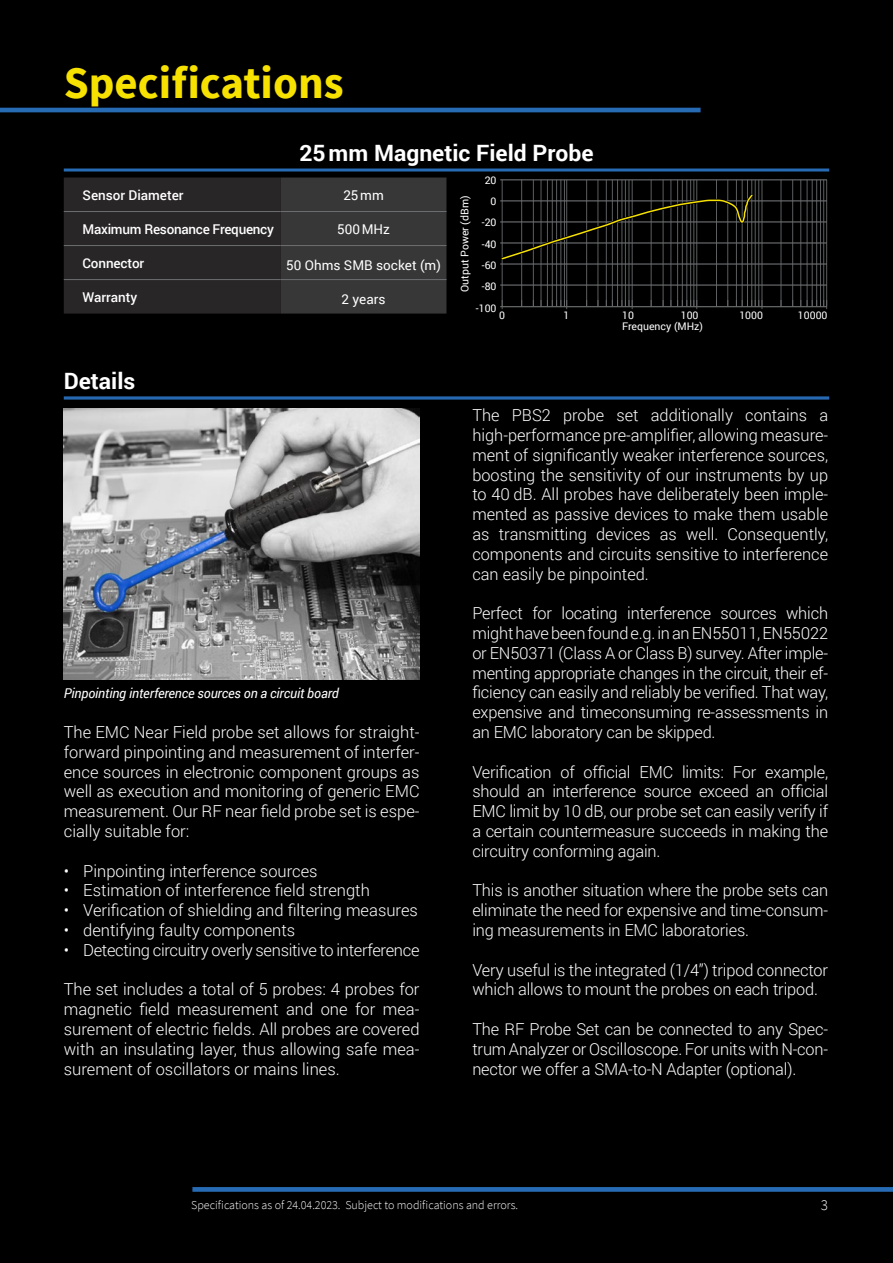
<style>
.page{position:relative;width:893px;height:1263px;background:#000}
.page>*{position:absolute;margin:0;border:0;box-sizing:border-box;transform-origin:0 0}
.t1{font:700 45px "Source Sans Pro";color:#f7e101}
.t2{font:700 22.5px "Roboto";color:#fff}
.t3{font:300 16.5px/19.8px "Roboto";letter-spacing:-.01em;color:#fff;text-align:justify}
.t4{font:300 15px "Source Sans Pro";color:#fff}
.t5{font:500 13.5px "Roboto";letter-spacing:-.01em;color:#fff}
.t6{font:italic 13.5px "Roboto";letter-spacing:-.01em;color:#fff}
.t7{font:13.5px "Roboto";color:#fff}
.t8{font:300 12px "Source Sans Pro";color:#fff}
.t9{font:10.5px/21.3px "Roboto";color:#fff;text-align:right}
</style>
<div class="page">
<svg style="left:192px;top:1187px;width:701px;height:5px;background:#2464a9"></svg>
<svg style="left:64px;top:396px;width:765px;height:4px;background:#1e548e"></svg>
<hr style="left:502px;top:180px;width:1px;height:125px;background:#6c6e70">
<hr style="left:521px;top:180px;width:1px;height:125px;background:#6c6e70">
<hr style="left:533px;top:180px;width:1px;height:125px;background:#6c6e70">
<hr style="left:541px;top:180px;width:1px;height:125px;background:#6c6e70">
<hr style="left:547px;top:180px;width:1px;height:125px;background:#6c6e70">
<hr style="left:552px;top:180px;width:1px;height:125px;background:#6c6e70">
<hr style="left:556px;top:180px;width:1px;height:125px;background:#6c6e70">
<hr style="left:561px;top:180px;width:1px;height:125px;background:#6c6e70">
<hr style="left:564px;top:180px;width:1px;height:125px;background:#6c6e70">
<hr style="left:566px;top:180px;width:1px;height:125px;background:#6c6e70">
<hr style="left:586px;top:180px;width:1px;height:125px;background:#6c6e70">
<hr style="left:606px;top:180px;width:1px;height:125px;background:#6c6e70">
<hr style="left:617px;top:180px;width:1px;height:125px;background:#6c6e70">
<hr style="left:625px;top:180px;width:1px;height:125px;background:#6c6e70">
<hr style="left:632px;top:180px;width:1px;height:125px;background:#6c6e70">
<hr style="left:598px;top:180px;width:1px;height:125px;background:#6c6e70">
<hr style="left:612px;top:180px;width:1px;height:125px;background:#6c6e70">
<hr style="left:622px;top:180px;width:1px;height:125px;background:#6c6e70">
<hr style="left:629px;top:180px;width:1px;height:125px;background:#6c6e70">
<hr style="left:651px;top:180px;width:1px;height:125px;background:#6c6e70">
<hr style="left:671px;top:180px;width:1px;height:125px;background:#6c6e70">
<hr style="left:682px;top:180px;width:1px;height:125px;background:#6c6e70">
<hr style="left:690px;top:180px;width:1px;height:125px;background:#6c6e70">
<hr style="left:696px;top:180px;width:1px;height:125px;background:#6c6e70">
<hr style="left:663px;top:180px;width:1px;height:125px;background:#6c6e70">
<hr style="left:677px;top:180px;width:1px;height:125px;background:#6c6e70">
<hr style="left:687px;top:180px;width:1px;height:125px;background:#6c6e70">
<hr style="left:694px;top:180px;width:1px;height:125px;background:#6c6e70">
<hr style="left:716px;top:180px;width:1px;height:125px;background:#6c6e70">
<hr style="left:736px;top:180px;width:1px;height:125px;background:#6c6e70">
<hr style="left:747px;top:180px;width:1px;height:125px;background:#6c6e70">
<hr style="left:755px;top:180px;width:1px;height:125px;background:#6c6e70">
<hr style="left:762px;top:180px;width:1px;height:125px;background:#6c6e70">
<hr style="left:727px;top:180px;width:1px;height:125px;background:#6c6e70">
<hr style="left:742px;top:180px;width:1px;height:125px;background:#6c6e70">
<hr style="left:751px;top:180px;width:1px;height:125px;background:#6c6e70">
<hr style="left:759px;top:180px;width:1px;height:125px;background:#6c6e70">
<hr style="left:781px;top:180px;width:1px;height:125px;background:#6c6e70">
<hr style="left:801px;top:180px;width:1px;height:125px;background:#6c6e70">
<hr style="left:812px;top:180px;width:1px;height:125px;background:#6c6e70">
<hr style="left:820px;top:180px;width:1px;height:125px;background:#6c6e70">
<hr style="left:826px;top:180px;width:1px;height:125px;background:#6c6e70">
<hr style="left:792px;top:180px;width:1px;height:125px;background:#6c6e70">
<hr style="left:807px;top:180px;width:1px;height:125px;background:#6c6e70">
<hr style="left:816px;top:180px;width:1px;height:125px;background:#6c6e70">
<hr style="left:823px;top:180px;width:1px;height:125px;background:#6c6e70">
<hr style="left:500px;top:180px;width:327px;height:1px;background:#6c6e70">
<hr style="left:500px;top:201px;width:327px;height:1px;background:#6c6e70">
<hr style="left:500px;top:222px;width:327px;height:1px;background:#6c6e70">
<hr style="left:500px;top:243px;width:327px;height:1px;background:#6c6e70">
<hr style="left:500px;top:264px;width:327px;height:1px;background:#6c6e70">
<hr style="left:500px;top:285px;width:327px;height:1px;background:#6c6e70">
<svg style="left:541px;top:300px;width:26px;height:9px"></svg>
<svg style="left:606px;top:300px;width:27px;height:9px"></svg>
<svg style="left:671px;top:300px;width:26px;height:9px"></svg>
<svg style="left:736px;top:300px;width:27px;height:9px"></svg>
<svg style="left:801px;top:300px;width:26px;height:9px"></svg>
<hr style="left:500px;top:306px;width:327px;height:1px;background:#6c6e70">
<svg style="left:64px;top:177px;width:382px;height:137px;background:#2f2d2e"></svg>
<hr style="left:64px;top:211px;width:217px;height:1px;background:#6c6e70">
<hr style="left:281px;top:211px;width:165px;height:1px;background:#6c6e70">
<hr style="left:64px;top:245px;width:217px;height:1px;background:#6c6e70">
<hr style="left:281px;top:245px;width:165px;height:1px;background:#6c6e70">
<hr style="left:64px;top:279px;width:217px;height:1px;background:#6c6e70">
<hr style="left:281px;top:279px;width:165px;height:1px;background:#6c6e70">
<div style="left:64px;top:168px;width:765px;height:3px;border:2px solid #276bb4"></div>
<img style="left:64px;top:409px;width:356px;height:270px">
<hr style="left:0;top:108px;width:701px;height:4px;background:#276bb4">
<svg style="left:500px;top:192px;width:255px;height:70px"></svg>
<h1 class="t1" style="left:64px;top:52px;width:281px">Speci昀椀cations</h1>
<h2 class="t2" style="left:299px;top:137px;width:296px">25 mm Magnetic Field Probe</h2>
<p class="t5" style="left:83px;top:189px;width:103px">Sensor Diameter</p>
<p class="t7" style="left:343px;top:189px;width:42px">25 mm</p>
<p class="t5" style="left:83px;top:223px;width:193px">Maximum Resonance Frequency</p>
<p class="t7" style="left:337px;top:223px;width:54px">500 MHz</p>
<p class="t5" style="left:83px;top:257px;width:63px">Connector</p>
<p class="t7" style="left:286px;top:255px;width:156px">50 Ohms SMB socket (m)</p>
<p class="t5" style="left:83px;top:291px;width:56px">Warranty</p>
<p class="t7" style="left:342px;top:293px;width:45px">2 years</p>
<h2 class="t2" style="left:64px;top:365px;width:73px">Details</h2>
<p class="t6" style="left:64px;top:687px;width:276px">Pinpointing interference sources on a circuit board</p>
<p class="t3" style="left:64px;top:723px;width:357px">The EMC Near Field probe set allows for straight&shy;forward pinpointing and measurement of interfer&shy;ence sources in electronic component groups as well as execution and monitoring of generic EMC measurement. Our RF near 昀椀eld probe set is espe&shy;cially suitable for:</p>
<p class="t3" style="left:64px;top:862px;width:255px">• Pinpointing interference sources</p>
<p class="t3" style="left:64px;top:880px;width:308px">• Estimation of interference 昀椀eld strength</p>
<p class="t3" style="left:64px;top:900px;width:356px">• Veri昀椀cation of shielding and 昀椀ltering measures</p>
<p class="t3" style="left:64px;top:921px;width:233px">• dentifying faulty components</p>
<p class="t3" style="left:64px;top:941px;width:357px">• Detecting circuitry overly sensitive to interference</p>
<p class="t3" style="left:64px;top:981px;width:357px">The set includes a total of 5 probes: 4 probes for magnetic 昀椀eld measurement and one for mea&shy;surement of electric 昀椀elds. All probes are covered with an insulating layer, thus allowing safe mea&shy;surement of oscillators or mains lines.</p>
<p class="t9" style="left:476px;top:170px;width:22px">20<br>0 -20 -40 -60 -80 -100</p>
<p class="t9" style="left:454px;top:292px;width:98px;rotate:-90deg">Output Power (dBm)</p>
<p class="t9" style="left:499px;top:305px;width:7px">0</p>
<p class="t9" style="left:564px;top:305px;width:7px">1</p>
<p class="t9" style="left:622px;top:305px;width:13px">10</p>
<p class="t9" style="left:681px;top:305px;width:19px">100</p>
<p class="t9" style="left:739px;top:305px;width:25px">1000</p>
<p class="t9" style="left:798px;top:305px;width:31px">10000</p>
<p class="t9" style="left:622px;top:317px;width:82px">Frequency (MHz)</p>
<p class="t3" style="left:472px;top:406px;width:357px">The PBS2 probe set additionally contains a high-performance pre-ampli昀椀er, allowing measure&shy;ment of signi昀椀cantly weaker interference sources, boosting the sensitivity of our instruments by up to 40 dB. All probes have deliberately been imple&shy;mented as passive devices to make them usable as transmitting devices as well. Consequently, components and circuits sensitive to interference can easily be pinpointed.</p>
<p class="t3" style="left:472px;top:604px;width:357px">Perfect for locating interference sources which might have been found e.g. in an EN55011, EN55022 or EN50371 (Class A or Class B) survey. After imple&shy;menting appropriate changes in the circuit, their ef-昀椀ciency can easily and reliably be veri昀椀ed. That way, expensive and timeconsuming re-assessments in an EMC laboratory can be skipped.</p>
<p class="t3" style="left:472px;top:761px;width:357px">Veri昀椀cation of of昀椀cial EMC limits: For example, should an interference source exceed an of昀椀cial EMC limit by 10 dB, our probe set can easily verify if a certain countermeasure succeeds in making the circuitry conforming again.</p>
<p class="t3" style="left:472px;top:882px;width:357px">This is another situation where the probe sets can eliminate the need for expensive and time-consum&shy;ing measurements in EMC laboratories.</p>
<p class="t3" style="left:472px;top:961px;width:357px">Very useful is the integrated (1/4”) tripod connector which allows to mount the probes on each tripod.</p>
<p class="t3" style="left:472px;top:1020px;width:357px">The RF Probe Set can be connected to any Spec&shy;trum Analyzer or Oscilloscope. For units with N-con&shy;nector we offer a SMA-to-N Adapter (optional).</p>
<p class="t8" style="left:191px;top:1197px;width:329px">Speci昀椀cations as of 24.04.2023. Subject to modi昀椀cations and errors.</p>
<p class="t4" style="left:821px;top:1199px;width:9px">3</p>
</div>
